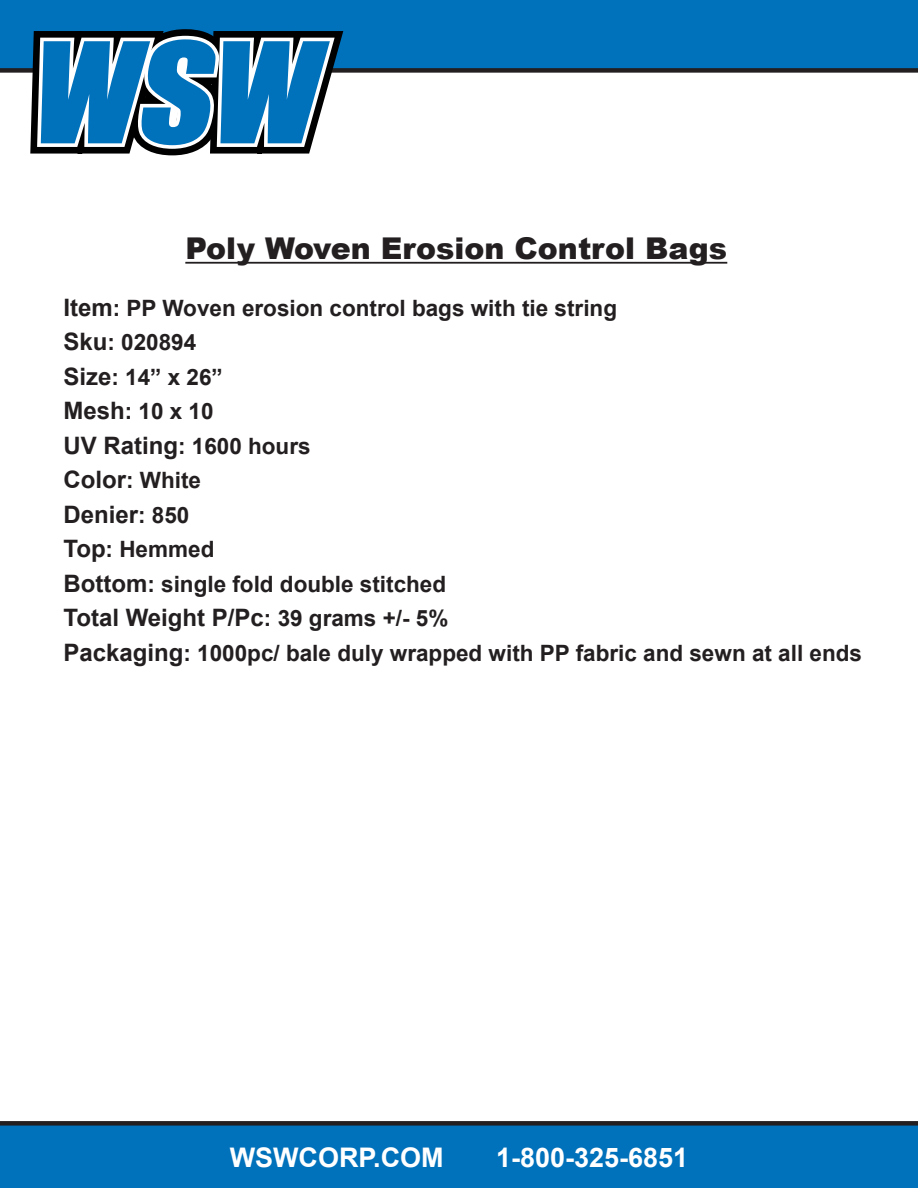
<style>
.page{position:relative;width:918px;height:1188px;background:#fff}
.page>*{position:absolute;margin:0;border:0;box-sizing:border-box;transform-origin:0 0}
.t1{font:900 30px "Arial";color:#231f20}
.t2{font:700 27px "Arial";color:#fff}
.t3{font:700 24px "Arial";color:#231f20}
.t4{font:700 22.5px/34.5px "Arial";color:#231f20}
.s1{font-size:24px}
.s2{font-size:22.5px}
</style>
<div class="page">
<hr style="left:185px;top:262px;width:542px;height:2px;background:#231f20">
<svg style="left:0;top:1121px;width:918px;height:67px;background:#026bb0"></svg>
<div style="left:0;top:0;width:918px;height:73px;background:#0071bb"></div>
<svg style="left:20px;top:0;width:335px;height:156px"></svg>
<h1 class="t1" style="left:185px;top:226px;width:543px">Poly Woven Erosion Control Bags</h1>
<p class="t4" style="left:63px;top:291px;width:555px"><span class="s1">Item</span>: PP Woven erosion control bags with tie string<br><span class="s1">Sku</span>: 020894<br><span class="s1">Size</span>: 14” x 26”<br><span class="s1">Mesh</span>: 10 x 10<br><span class="s1">UV Rating</span>: 1600 hours<br><span class="s1">Color</span>: White</p>
<p class="t3" style="left:63px;top:498px;width:127px">Denier<span class="s2">: 850</span></p>
<p class="t4" style="left:63px;top:533px;width:384px"><span class="s1">Top</span>: Hemmed<br><span class="s1">Bottom</span>: single fold double stitched</p>
<p class="t3" style="left:63px;top:601px;width:386px">Total Weight P/Pc<span class="s2">: 39 grams +/- 5%</span></p>
<p class="t4" style="left:63px;top:636px;width:800px"><span class="s1">Packaging</span>: 1000pc/ bale duly wrapped with PP fabric and sewn at all ends</p>
<p class="t2" style="left:230px;top:1138px;width:216px">WSWCORP.COM</p>
<p class="t2" style="left:496px;top:1138px;width:194px">1-800-325-6851</p>
</div>
